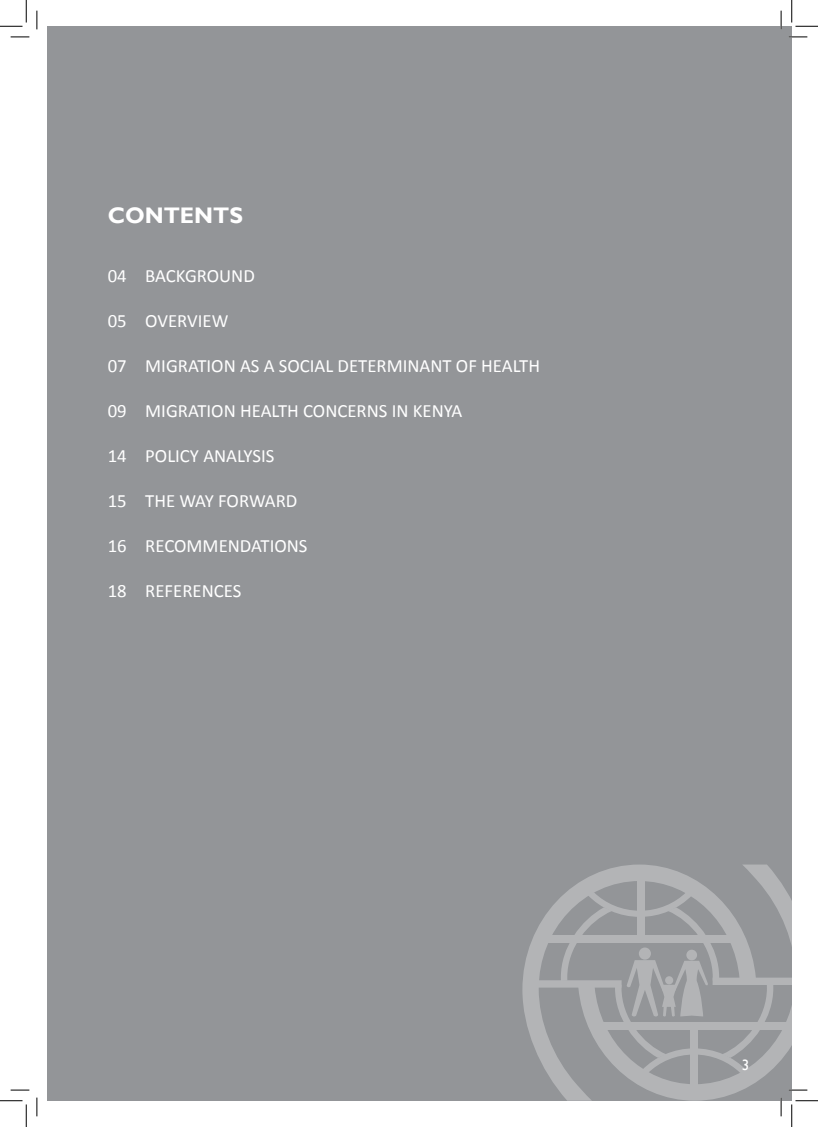
<style>
.page{position:relative;width:818px;height:1127px;background:#fff}
.page>*{position:absolute;margin:0;border:0;box-sizing:border-box;transform-origin:0 0}
.t1{font:700 22.5px "Gill Sans";color:#fff}
.t2{font:18.75px "Calibri";color:#fff}
.t3{font:15px "Gill Sans";color:#fff}
</style>
<div class="page">
<div style="left:48px;top:26px;width:744px;height:1074px;background:#939598"></div>
<svg style="left:547px;top:883px;width:31px;height:217px"></svg>
<svg style="left:578px;top:864px;width:214px;height:236px"></svg>
<svg style="left:47px;top:891px;width:726px;height:182px"></svg>
<svg style="left:11px;top:36px;width:18px;height:2px"></svg>
<svg style="left:789px;top:36px;width:18px;height:2px"></svg>
<svg style="left:11px;top:1089px;width:18px;height:1px"></svg>
<svg style="left:788px;top:1088px;width:19px;height:2px"></svg>
<svg style="left:36px;top:11px;width:2px;height:18px"></svg>
<svg style="left:36px;top:1097px;width:2px;height:18px"></svg>
<svg style="left:780px;top:11px;width:2px;height:18px"></svg>
<svg style="left:780px;top:1097px;width:2px;height:18px"></svg>
<svg style="left:0;top:0;width:27px;height:27px"></svg>
<svg style="left:0;top:1100px;width:27px;height:26px"></svg>
<svg style="left:791px;top:0;width:27px;height:27px"></svg>
<svg style="left:791px;top:1100px;width:27px;height:26px"></svg>
<p class="t1" style="left:108px;top:201px;width:137px">CONTENTS</p>
<p class="t2" style="left:108px;top:264px;width:149px">04 BACKGROUND</p>
<p class="t2" style="left:108px;top:309px;width:122px">05 OVERVIEW</p>
<p class="t2" style="left:108px;top:354px;width:434px">07 MIGRATION AS A SOCIAL DETERMINANT OF HEALTH</p>
<p class="t2" style="left:108px;top:399px;width:356px">09 MIGRATION HEALTH CONCERNS IN KENYA</p>
<p class="t2" style="left:108px;top:444px;width:168px">14 POLICY ANALYSIS</p>
<p class="t2" style="left:108px;top:489px;width:191px">15 THE WAY FORWARD</p>
<p class="t2" style="left:108px;top:534px;width:201px">16 RECOMMENDATIONS</p>
<p class="t2" style="left:108px;top:579px;width:135px">18 REFERENCES</p>
<p class="t3" style="left:739px;top:1046px;width:9px">3</p>
<p class="t3" style="left:742px;top:1055px;width:9px">3</p>
</div>
